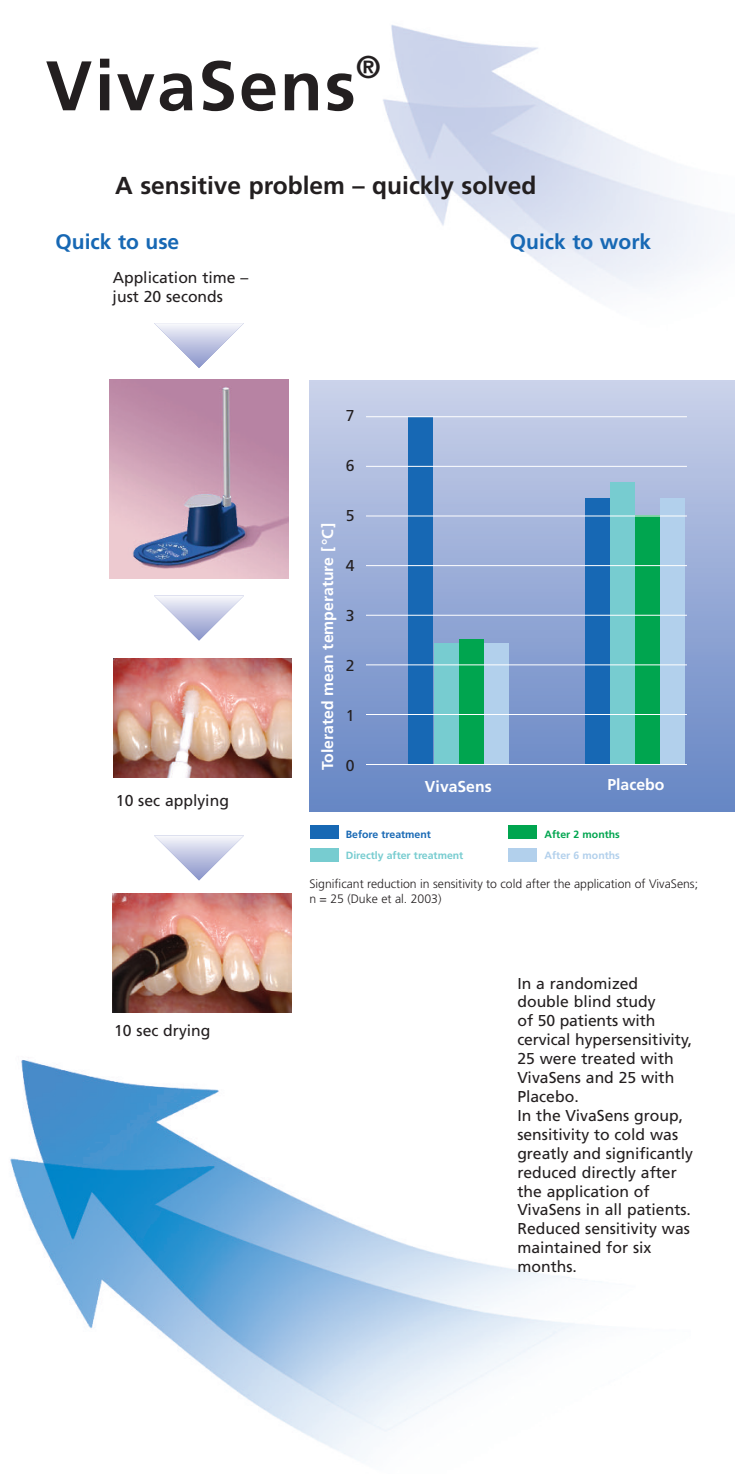
<style>
.page{position:relative;width:735px;height:1474px;background:#fff}
.page>*{position:absolute;margin:0;border:0;box-sizing:border-box;transform-origin:0 0}
.t1{font:700 70px "Frutiger";letter-spacing:.03em;color:#231f20}
.t2{font:700 31.5px "Frutiger";color:#231f20}
.t3{font:700 24.5px "Frutiger";color:#231f20}
.t4{font:700 21px "Frutiger";color:#1768b4}
.t5{font:15.75px/18.9px "Frutiger";color:#231f20}
.t6{font:700 15.75px "Frutiger";color:#fff}
.t7{font:300 12.25px/14.7px "Frutiger";color:#231f20}
.t8{font:700 10.5px "Frutiger";color:#77ccd0}
.t9{font:700 10.5px "Frutiger";color:#1768b4}
.t10{font:700 10.5px "Frutiger";color:#00a54f}
.t11{font:700 10.5px "Frutiger";color:#b2d0ec}
</style>
<div class="page">
<img style="left:383px;top:25px;width:335px;height:273px">
<img style="left:10px;top:975px;width:585px;height:485px">
<img style="left:110px;top:380px;width:178px;height:198px">
<img style="left:112px;top:893px;width:179px;height:119px">
<img style="left:113px;top:658px;width:178px;height:119px">
<svg style="left:154px;top:595px;width:90px;height:45px"></svg>
<svg style="left:154px;top:323px;width:90px;height:45px"></svg>
<svg style="left:154px;top:835px;width:90px;height:45px"></svg>
<div style="left:310px;top:825px;width:29px;height:14px;background:#1768b4"></div>
<div style="left:508px;top:825px;width:28px;height:14px;background:#00a54f"></div>
<div style="left:309px;top:848px;width:29px;height:14px;background:#77ccd0"></div>
<div style="left:508px;top:848px;width:28px;height:14px;background:#b2d0ec"></div>
<div style="left:309px;top:380px;width:425px;height:431px;background:linear-gradient(to bottom,#c9d1e9,#6384c3)"></div>
<div style="left:433px;top:643px;width:25px;height:121px;background:#77ccd0"></div>
<div style="left:584px;top:498px;width:25px;height:266px;background:#1768b4"></div>
<div style="left:610px;top:483px;width:24px;height:281px;background:#77ccd0"></div>
<div style="left:408px;top:417px;width:25px;height:347px;background:#1768b4"></div>
<div style="left:483px;top:643px;width:25px;height:121px;background:#b2d0ec"></div>
<div style="left:458px;top:639px;width:25px;height:125px;background:#00a54f"></div>
<div style="left:660px;top:498px;width:25px;height:266px;background:#b2d0ec"></div>
<div style="left:635px;top:515px;width:25px;height:249px;background:#00a54f"></div>
<hr style="left:366px;top:416px;width:320px;height:1px;background:#fff">
<hr style="left:366px;top:466px;width:320px;height:1px;background:#fff">
<hr style="left:366px;top:515px;width:320px;height:1px;background:#fff">
<hr style="left:366px;top:565px;width:320px;height:1px;background:#fff">
<hr style="left:366px;top:615px;width:320px;height:1px;background:#fff">
<hr style="left:366px;top:664px;width:320px;height:1px;background:#fff">
<hr style="left:366px;top:714px;width:320px;height:1px;background:#fff">
<hr style="left:366px;top:764px;width:320px;height:1px;background:#fff">
<h1 class="t1" style="left:46px;top:58px;width:311px">VivaSens</h1>
<h2 class="t2" style="left:355px;top:54px;width:27px">®</h2>
<h3 class="t3" style="left:115px;top:176px;width:422px">A sensitive problem – quickly solved</h3>
<h3 class="t4" style="left:56px;top:233px;width:125px">Quick to use</h3>
<h3 class="t4" style="left:509px;top:233px;width:143px">Quick to work</h3>
<p class="t5" style="left:113px;top:269px;width:137px">Application time – just 20 seconds</p>
<p class="t5" style="left:116px;top:792px;width:114px">10 sec applying</p>
<p class="t5" style="left:114px;top:1022px;width:98px">10 sec drying</p>
<p class="t6" style="left:321px;top:769px;width:249px;rotate:-90deg">Tolerated mean temperature [ °C]</p>
<p class="t5" style="left:346px;top:407px;width:10px">7</p>
<p class="t5" style="left:346px;top:457px;width:10px">6</p>
<p class="t5" style="left:346px;top:507px;width:10px">5</p>
<p class="t5" style="left:346px;top:557px;width:10px">4</p>
<p class="t5" style="left:346px;top:607px;width:10px">3</p>
<p class="t5" style="left:346px;top:657px;width:10px">2</p>
<p class="t5" style="left:346px;top:707px;width:10px">1</p>
<p class="t5" style="left:346px;top:757px;width:10px">0</p>
<p class="t6" style="left:424px;top:780px;width:68px">VivaSens</p>
<p class="t9" style="left:345px;top:829px;width:87px">Before treatment</p>
<p class="t8" style="left:345px;top:851px;width:119px">Directly after treatment</p>
<p class="t6" style="left:607px;top:778px;width:58px">Placebo</p>
<p class="t10" style="left:544px;top:829px;width:77px">After 2 months</p>
<p class="t11" style="left:544px;top:851px;width:77px">After 6 months</p>
<p class="t7" style="left:309px;top:877px;width:390px">Significant reduction in sensitivity to cold after the application of VivaSens; n = 25 (Duke et al. 2003)</p>
<p class="t5" style="left:517px;top:974px;width:177px">In a randomized double blind study<br>of 50 patients with cervical hypersensitivity,<br>25 were treated with<br>VivaSens and 25 with<br>Placebo.<br>In the VivaSens group, sensitivity to cold was greatly and significantly reduced directly after the application of<br>VivaSens in all patients.<br>Reduced sensitivity was maintained for six months.</p>
</div>
